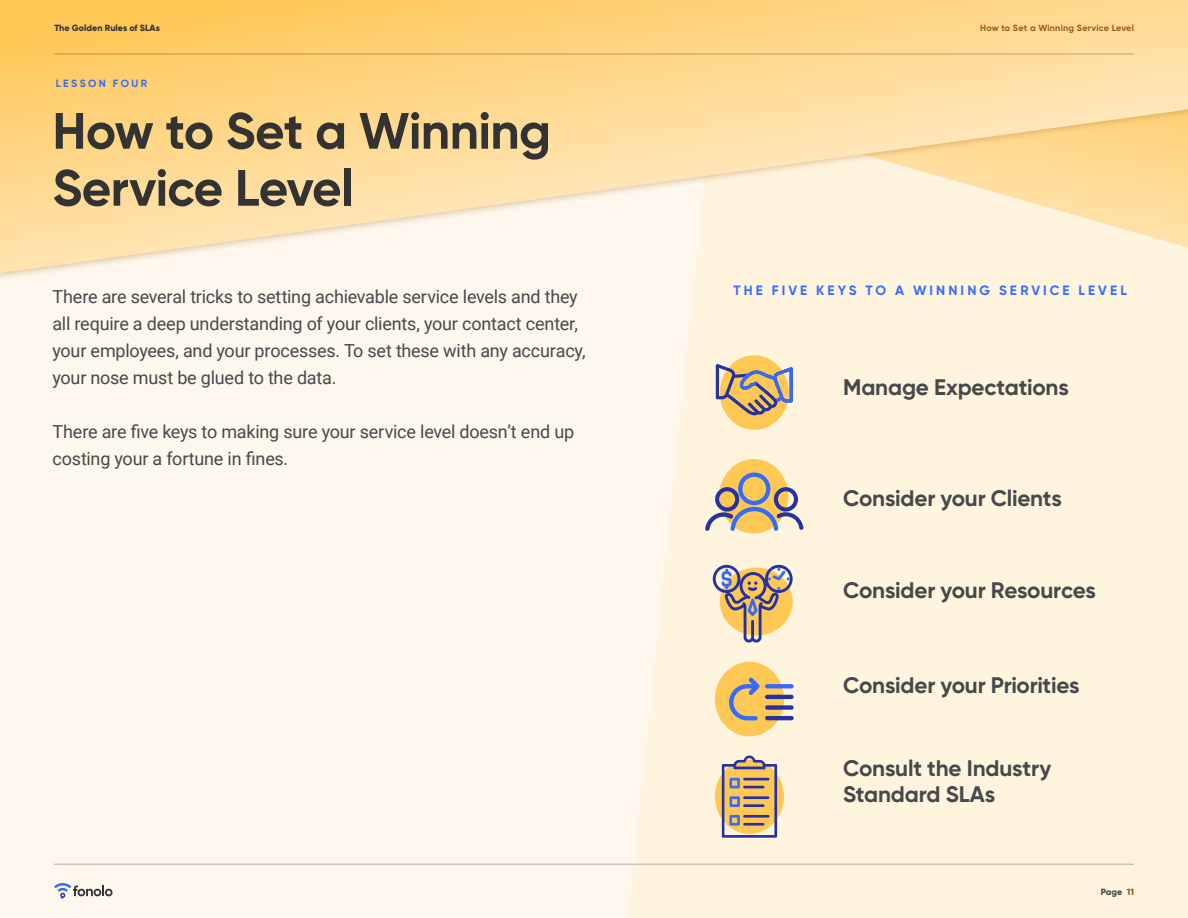
<style>
.page{position:relative;width:1188px;height:918px;background:#fdf7ed}
.page>*{position:absolute;margin:0;border:0;box-sizing:border-box;transform-origin:0 0}
.t1{font:700 51px/57px "Gilroy";letter-spacing:-.015em;color:#333}
.t2{font:700 22.5px/25.5px "Gilroy";letter-spacing:-.01em;color:#46494c}
.t3{font:18px/27px "Roboto";letter-spacing:-.015em;color:#46494c}
.t4{font:700 13.5px "Gilroy";letter-spacing:.225em;color:#356cfa}
.t5{font:700 10.5px "Gilroy";letter-spacing:.235em;color:#356cfa}
.t6{font:700 9px "Gilroy";letter-spacing:.025em;color:#9c5814}
.t7{font:800 9px "Gilroy";color:#363435}
.t8{font:800 9px "Gilroy";color:#46494c}
.s1{color:#9c5814}
</style>
<div class="page">
<div style="left:628px;top:282px;width:560px;height:636px;background:#fff4dd"></div>
<div style="left:720px;top:355px;width:69px;height:75px;background:#ffc753;border-radius:50%"></div>
<div style="left:719px;top:459px;width:69px;height:75px;background:#ffc753;border-radius:50%"></div>
<svg style="left:705px;top:473px;width:98px;height:58px"></svg>
<svg style="left:715px;top:759px;width:69px;height:75px"></svg>
<div style="left:715px;top:662px;width:69px;height:74px;background:#ffc753;border-radius:50%"></div>
<hr style="left:54px;top:864px;width:1080px;height:1px;background:#000">
<svg style="left:54px;top:883px;width:59px;height:16px"></svg>
<div style="left:0;top:0;width:1188px;height:282px;background:#9c5814;opacity:.43"></div>
<svg style="left:0;top:0;width:1188px;height:273px"></svg>
<hr style="left:54px;top:54px;width:1080px;height:1px;background:#000">
<svg style="left:716px;top:364px;width:77px;height:51px"></svg>
<svg style="left:713px;top:565px;width:80px;height:78px"></svg>
<svg style="left:729px;top:677px;width:31px;height:43px"></svg>
<svg style="left:765px;top:684px;width:29px;height:4px"></svg>
<hr style="left:765px;top:716px;width:29px;height:4px;background:#2433a1;border-radius:2px">
<div style="left:765px;top:705px;width:29px;height:5px;background:#2433a1;border-radius:2px"></div>
<hr style="left:765px;top:695px;width:29px;height:4px;background:#2433a1;border-radius:2px">
<svg style="left:722px;top:756px;width:55px;height:82px;background:#c1a57f"></svg>
<hr style="left:743px;top:786px;width:22px;height:2px;background:#2433a1">
<hr style="left:743px;top:778px;width:26px;height:2px;background:#2433a1">
<p class="t7" style="left:54px;top:22px;width:107px">The Golden Rules of SLAs</p>
<p class="t5" style="left:56px;top:77px;width:93px">LESSON FOUR</p>
<h1 class="t1" style="left:52px;top:102px;width:500px">How to Set a Winning<br>Service Level</h1>
<p class="t3" style="left:52px;top:282px;width:535px">There are several tricks to setting achievable service levels and they all require a deep understanding of your clients, your contact center, your employees, and your processes. To set these with any accuracy, your nose must be glued to the data.</p>
<p class="t3" style="left:52px;top:417px;width:523px">There are five keys to making sure your service level doesn’t end up costing your a fortune in fines.</p>
<p class="t6" style="left:980px;top:22px;width:155px">How to Set a Winning Service Level</p>
<p class="t4" style="left:734px;top:282px;width:395px">THE FIVE KEYS TO A WINNING SERVICE LEVEL</p>
<p class="t2" style="left:843px;top:375px;width:227px">Manage Expectations</p>
<p class="t2" style="left:843px;top:485px;width:220px">Consider your Clients</p>
<p class="t2" style="left:843px;top:577px;width:254px">Consider your Resources</p>
<p class="t2" style="left:843px;top:672px;width:238px">Consider your Priorities</p>
<p class="t2" style="left:843px;top:755px;width:210px">Consult the Industry<br>Standard SLAs</p>
<p class="t8" style="left:1101px;top:886px;width:35px">Page <span class="s1">11</span></p>
</div>
